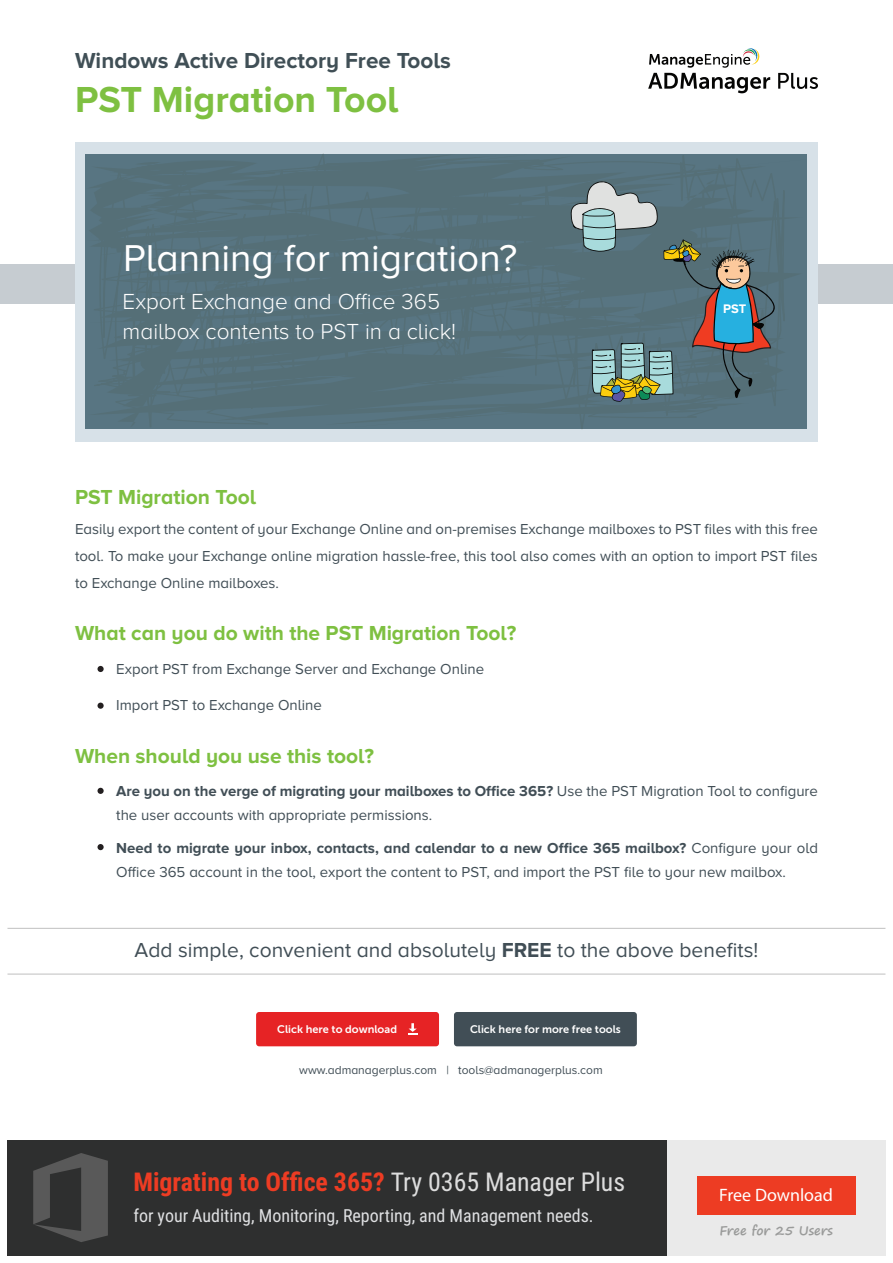
<style>
.page{position:relative;width:893px;height:1263px;background:#fff}
.page>*{position:absolute;margin:0;border:0;box-sizing:border-box;transform-origin:0 0}
.t1{font:38.7px "Proxima Nova A";color:#fff}
.t2{font:700 37.5px "Proxima Nova A";color:#7ec041}
.t3{font:700 25.8px "Roboto Condensed";color:#ed3c23}
.t4{font:300 22.65px/30.3px "Proxima Nova A";color:#fff}
.t5{font:700 22.5px "Proxima Nova A";color:#404f56}
.t6{font:700 21px "Proxima Nova A";color:#7ec041}
.t7{font:21px "Proxima Nova A";color:#414e56}
.t8{font:18px "Roboto Condensed";color:#dfe0e2}
.t9{font:18px "Myriad Pro";color:#fff}
.t10{font:15px/27px "Proxima Nova A";color:#414e56}
.t11{font:700 12.9px "Proxima Nova A";color:#fff}
.t12{font:700 12.75px "Segoe Print";color:#9a9b9a}
.t13{font:12px "Proxima Nova A";color:#414e56}
.t14{font:10.95px "Museo Sans 700";color:#fff}
.s1{font-weight:700}
.s2{font-weight:400;color:#ddd}
</style>
<div class="page">
<div style="left:8px;top:1140px;width:877px;height:115px;background:#2e2f2f"></div>
<div style="left:667px;top:1140px;width:218px;height:115px;background:#eaeaea"></div>
<div style="left:0;top:264px;width:893px;height:39px;background:#c6ccd1"></div>
<div style="left:75px;top:142px;width:743px;height:299px;background:#d7e1e8"></div>
<svg style="left:98px;top:666px;width:6px;height:6px"></svg>
<svg style="left:98px;top:703px;width:6px;height:6px"></svg>
<svg style="left:98px;top:788px;width:6px;height:6px"></svg>
<svg style="left:98px;top:844px;width:6px;height:6px"></svg>
<hr style="left:8px;top:928px;width:877px;height:1px;background:#c0c0c0">
<hr style="left:8px;top:974px;width:877px;height:1px;background:#c0c0c0">
<div style="left:256px;top:1012px;width:183px;height:34px;background:#e62325;border-radius:3px"></div>
<svg style="left:408px;top:1023px;width:10px;height:12px"></svg>
<div style="left:454px;top:1012px;width:183px;height:34px;background:#414e56;border-radius:3px"></div>
<div style="left:87px;top:154px;width:719px;height:273px;background:#56727c"></div>
<svg style="left:402px;top:180px;width:387px;height:237px;background:#56717b"></svg>
<svg style="left:87px;top:157px;width:227px;height:270px;background:#56717b"></svg>
<svg style="left:570px;top:180px;width:205px;height:222px;background:#657d81"></svg>
<svg style="left:778px;top:73px;width:40px;height:16px"></svg>
<svg style="left:648px;top:48px;width:122px;height:45px"></svg>
<div style="left:697px;top:1176px;width:158px;height:39px;background:#ed3c23"></div>
<svg style="left:33px;top:1153px;width:75px;height:89px"></svg>
<h3 class="t5" style="left:75px;top:48px;width:377px">Windows Active Directory Free Tools</h3>
<h2 class="t2" style="left:75px;top:79px;width:325px">PST Migration Tool</h2>
<h1 class="t1" style="left:123px;top:237px;width:396px">Planning for migration?</h1>
<h3 class="t4" style="left:123px;top:286px;width:335px">Export Exchange and Office 365 mailbox contents to PST in a click!</h3>
<p class="t11" style="left:723px;top:301px;width:25px">PST</p>
<h3 class="t6" style="left:75px;top:485px;width:183px">PST Migration Tool</h3>
<p class="t10" style="left:75px;top:516px;width:744px;text-align:justify">Easily export the content of your Exchange Online and on-premises Exchange mailboxes to PST files with this free tool. To make your Exchange online migration hassle-free, this tool also comes with an option to import PST files to Exchange Online mailboxes.</p>
<h3 class="t6" style="left:75px;top:621px;width:443px">What can you do with the PST Migration Tool?</h3>
<p class="t10" style="left:116px;top:656px;width:369px">Export PST from Exchange Server and Exchange Online</p>
<p class="t10" style="left:116px;top:692px;width:207px">Import PST to Exchange Online</p>
<h3 class="t6" style="left:75px;top:744px;width:301px">When should you use this tool?</h3>
<p class="t10" style="left:116px;top:779px;width:703px;line-height:24px"><span class="s1">Are you on the verge of migrating your mailboxes to Office 365?</span> Use the PST Migration Tool to configure the user accounts with appropriate permissions.</p>
<p class="t10" style="left:116px;top:836px;width:703px;line-height:24px"><span class="s1">Need to migrate your inbox, contacts, and calendar to a new Office 365 mailbox?</span> Configure your old<br>Office 365 account in the tool, export the content to PST, and import the PST file to your new mailbox.</p>
<h3 class="t7" style="left:135px;top:938px;width:625px">Add simple, convenient and absolutely <span class="s1">FREE</span> to the above benefits!</h3>
<p class="t14" style="left:277px;top:1023px;width:121px">Click here to download</p>
<p class="t14" style="left:470px;top:1023px;width:152px">Click here for more free tools</p>
<p class="t13" style="left:299px;top:1064px;width:305px">www.admanagerplus.com | tools@admanagerplus.com</p>
<h3 class="t3" style="left:133px;top:1163px;width:493px">Migrating to Office 365? <span class="s2">Try 0365 Manager Plus</span></h3>
<p class="t8" style="left:133px;top:1203px;width:462px">for your Auditing, Monitoring, Reporting, and Management needs.</p>
<p class="t9" style="left:719px;top:1184px;width:115px">Free Download</p>
<p class="t12" style="left:719px;top:1218px;width:115px">Free for 25 Users</p>
</div>
